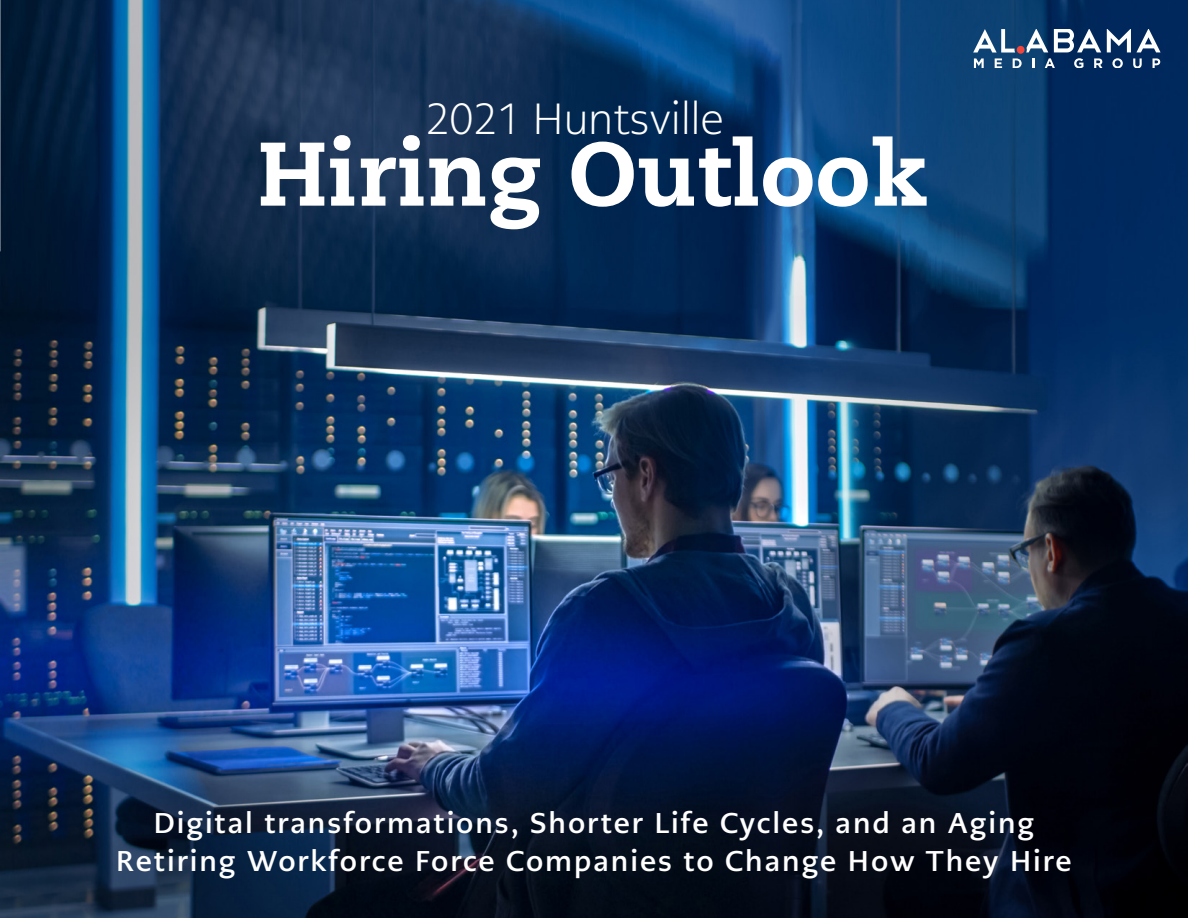
<style>
.page{position:relative;width:1188px;height:918px;background:#fff}
.page>*{position:absolute;margin:0;border:0;box-sizing:border-box;transform-origin:0 0}
.t1{font:800 90px "Caecilia LT Pro 85";color:#fff}
.t2{font:300 43.5px "PMN Caecilia Sans Head";letter-spacing:.01em;color:#fff}
.t3{font:700 28.5px/37.5px "PMN Caecilia Sans Text";letter-spacing:.07em;color:#fff;text-align:center}
</style>
<div class="page">
<img style="left:0;top:0;width:1188px;height:918px">
<svg style="left:973px;top:29px;width:188px;height:39px"></svg>
<h2 class="t2" style="left:426px;top:91px;width:299px">2021 Huntsville</h2>
<h1 class="t1" style="left:258px;top:112px;width:671px">Hiring Outlook</h1>
<p class="t3" style="left:116px;top:804px;width:957px">Digital transformations, Shorter Life Cycles, and an Aging<br>Retiring Workforce Force Companies to Change How They Hire</p>
</div>
